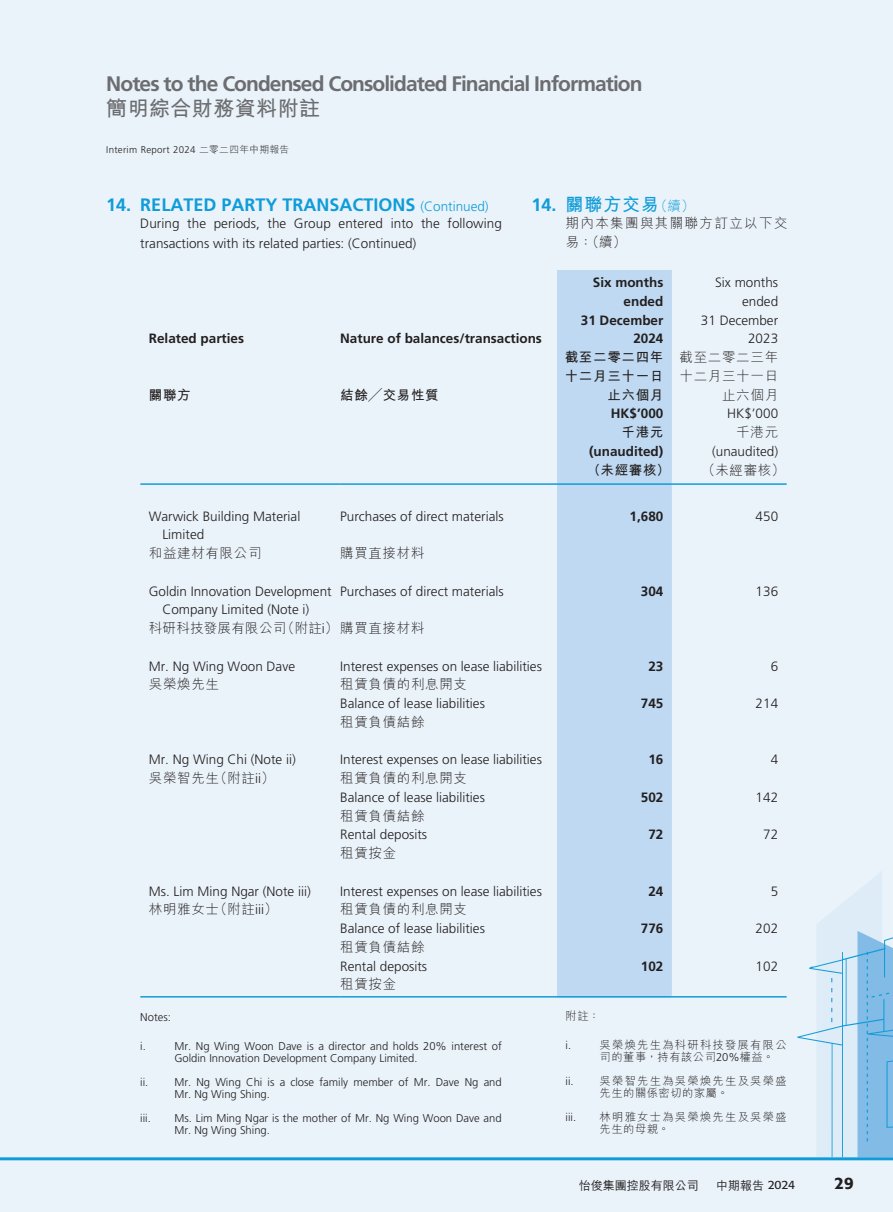
<style>
.page{position:relative;width:893px;height:1212px;background:#eaf3fa}
.page>*{position:absolute;margin:0;border:0;box-sizing:border-box;transform-origin:0 0}
.t1{font:700 21px "Frutiger LT Std";letter-spacing:-.045em;color:#6c6d70}
.t2{font:700 21px "M Hei HK";letter-spacing:.02em;color:#6c6d70}
.t3{font:700 18px "Frutiger LT Std";color:#109cd9}
.t4{font:700 18px "M Hei HK";letter-spacing:.05em;color:#109cd9}
.t5{font:500 16.5px "Formata";color:#231f20}
.t6{font:300 13.5px/18.8px "Frutiger LT Std";color:#231f20}
.t7{font:300 13.5px/18.8px "M Hei HK";letter-spacing:.05em;color:#231f20;text-align:right}
.t8{font:700 13.5px/18.8px "Frutiger LT Std";color:#231f20;text-align:right}
.t9{font:700 13.5px/18.8px "M Hei HK";letter-spacing:.05em;color:#231f20;text-align:right}
.t10{font:300 13.5px "M Hei HK";letter-spacing:.02em;color:#231f20}
.t11{font:300 13.5px/19.5px "M Hei HK";letter-spacing:.105em;color:#231f20}
.t12{font:500 12px "M Hei HK";color:#231f20}
.t13{font:300 11.25px/12px "Frutiger LT Std";color:#231f20}
.t14{font:300 11.25px/12px "M Hei HK";letter-spacing:.115em;color:#231f20}
.t15{font:300 9.75px "Frutiger LT Std";letter-spacing:.03em;color:#231f20}
.s1{font-family:"M Hei HK"}
.s2{font-weight:300;font-size:13.5px}
.s3{font-family:"Frutiger LT Std"}
.s4{font-family:"Formata";font-weight:400}
</style>
<div class="page">
<svg style="left:797px;top:872px;width:96px;height:285px"></svg>
<hr style="left:0;top:1157px;width:893px;height:3px;background:#109cd9">
<div style="left:557px;top:270px;width:115px;height:726px;background:#bed9f1"></div>
<hr style="left:140px;top:483px;width:200px;height:2px;background:#109cd9">
<hr style="left:340px;top:483px;width:217px;height:2px;background:#109cd9">
<hr style="left:557px;top:483px;width:115px;height:2px;background:#109cd9">
<hr style="left:672px;top:483px;width:115px;height:2px;background:#109cd9">
<hr style="left:140px;top:996px;width:200px;height:1px;background:#109cd9">
<hr style="left:340px;top:996px;width:217px;height:1px;background:#109cd9">
<hr style="left:557px;top:996px;width:115px;height:1px;background:#109cd9">
<hr style="left:672px;top:996px;width:115px;height:1px;background:#109cd9">
<h1 class="t1" style="left:106px;top:71px;width:538px">Notes to the Condensed Consolidated Financial Information</h1>
<h1 class="t2" style="left:106px;top:93px;width:215px">簡明綜合財務資料附註</h1>
<p class="t15" style="left:106px;top:144px;width:184px">Interim Report 2024 <span class="s1">二零二四年中期報告</span></p>
<h2 class="t3" style="left:106px;top:194px;width:384px">14. RELATED PARTY TRANSACTIONS <span class="s2">(Continued)</span></h2>
<p class="t6" style="left:140px;top:213px;width:363px;line-height:20.4px">During the periods, the Group entered into the following transactions with its related parties: (Continued)</p>
<h2 class="t4" style="left:531px;top:191px;width:165px"><span class="s3">14.</span> 關聯方交易<span class="s2">（續）</span></h2>
<p class="t11" style="left:566px;top:213px;width:223px">期內本集團與其關聯方訂立以下交易：（續）</p>
<p class="t8" style="left:149px;top:329px;width:97px">Related parties</p>
<p class="t8" style="left:340px;top:329px;width:203px">Nature of balances/transactions</p>
<p class="t9" style="left:149px;top:384px;width:43px">關聯方</p>
<p class="t9" style="left:340px;top:384px;width:100px">結餘╱交易性質</p>
<p class="t6" style="left:162px;top:507px;width:139px;text-indent:-14px">Warwick Building Material<br>Limited</p>
<p class="t7" style="left:149px;top:543px;width:114px">和益建材有限公司</p>
<p class="t6" style="left:340px;top:507px;width:165px">Purchases of direct materials</p>
<p class="t7" style="left:340px;top:543px;width:86px">購買直接材料</p>
<p class="t8" style="left:581px;top:273px;width:84px">Six months ended<br>31 December<br>2024</p>
<p class="t6" style="left:701px;top:273px;width:79px;text-align:right">Six months ended<br>31 December<br>2023</p>
<p class="t9" style="left:565px;top:347px;width:100px">截至二零二四年十二月三十一日止六個月</p>
<p class="t7" style="left:680px;top:347px;width:100px">截至二零二三年十二月三十一日止六個月</p>
<p class="t8" style="left:611px;top:404px;width:54px">HK$’000</p>
<p class="t6" style="left:727px;top:404px;width:53px">HK$’000</p>
<p class="t9" style="left:621px;top:422px;width:43px">千港元</p>
<p class="t7" style="left:736px;top:422px;width:43px">千港元</p>
<p class="t8" style="left:589px;top:442px;width:76px">(unaudited)</p>
<p class="t6" style="left:712px;top:442px;width:68px">(unaudited)</p>
<p class="t9" style="left:587px;top:459px;width:85px">（未經審核）</p>
<p class="t7" style="left:702px;top:460px;width:85px">（未經審核）</p>
<p class="t8" style="left:630px;top:507px;width:35px">1,680</p>
<p class="t6" style="left:756px;top:507px;width:24px">450</p>
<p class="t6" style="left:340px;top:582px;width:165px">Purchases of direct materials</p>
<p class="t8" style="left:641px;top:582px;width:24px">304</p>
<p class="t6" style="left:756px;top:582px;width:24px">136</p>
<p class="t6" style="left:162px;top:582px;width:171px;text-indent:-14px">Goldin Innovation Development<br>Company Limited (Note i)</p>
<p class="t10" style="left:149px;top:619px;width:277px">科研科技發展有限公司（附註<span class="s3">i</span>）購買直接材料</p>
<p class="t6" style="left:149px;top:657px;width:148px">Mr. Ng Wing Woon Dave</p>
<p class="t7" style="left:149px;top:674px;width:72px">吳榮煥先生</p>
<p class="t6" style="left:340px;top:657px;width:203px">Interest expenses on lease liabilities</p>
<p class="t7" style="left:340px;top:674px;width:128px">租賃負債的利息開支</p>
<p class="t8" style="left:648px;top:657px;width:17px">23</p>
<p class="t6" style="left:771px;top:657px;width:9px">6</p>
<p class="t6" style="left:340px;top:694px;width:146px">Balance of lease liabilities</p>
<p class="t7" style="left:340px;top:712px;width:86px">租賃負債結餘</p>
<p class="t8" style="left:641px;top:694px;width:24px">745</p>
<p class="t6" style="left:756px;top:694px;width:24px">214</p>
<p class="t6" style="left:149px;top:750px;width:149px">Mr. Ng Wing Chi (Note ii)</p>
<p class="t7" style="left:149px;top:768px;width:127px">吳榮智先生（附註<span class="s3">ii</span>）</p>
<p class="t6" style="left:340px;top:750px;width:203px">Interest expenses on lease liabilities</p>
<p class="t7" style="left:340px;top:768px;width:128px">租賃負債的利息開支</p>
<p class="t8" style="left:648px;top:750px;width:17px">16</p>
<p class="t6" style="left:771px;top:750px;width:9px">4</p>
<p class="t6" style="left:340px;top:788px;width:146px">Balance of lease liabilities</p>
<p class="t7" style="left:340px;top:806px;width:86px">租賃負債結餘</p>
<p class="t8" style="left:641px;top:788px;width:24px">502</p>
<p class="t6" style="left:756px;top:788px;width:24px">142</p>
<p class="t6" style="left:340px;top:825px;width:89px">Rental deposits</p>
<p class="t7" style="left:340px;top:843px;width:58px">租賃按金</p>
<p class="t8" style="left:648px;top:825px;width:17px">72</p>
<p class="t6" style="left:763px;top:825px;width:17px">72</p>
<p class="t6" style="left:149px;top:882px;width:164px">Ms. Lim Ming Ngar (Note iii)</p>
<p class="t7" style="left:149px;top:899px;width:130px">林明雅女士（附註<span class="s3">iii</span>）</p>
<p class="t6" style="left:340px;top:882px;width:203px">Interest expenses on lease liabilities</p>
<p class="t7" style="left:340px;top:899px;width:128px">租賃負債的利息開支</p>
<p class="t8" style="left:648px;top:882px;width:17px">24</p>
<p class="t6" style="left:771px;top:882px;width:9px">5</p>
<p class="t6" style="left:340px;top:919px;width:146px">Balance of lease liabilities</p>
<p class="t7" style="left:340px;top:937px;width:86px">租賃負債結餘</p>
<p class="t8" style="left:641px;top:919px;width:24px">776</p>
<p class="t6" style="left:756px;top:919px;width:24px">202</p>
<p class="t6" style="left:340px;top:957px;width:89px">Rental deposits</p>
<p class="t7" style="left:340px;top:974px;width:58px">租賃按金</p>
<p class="t8" style="left:641px;top:957px;width:24px">102</p>
<p class="t6" style="left:756px;top:957px;width:24px">102</p>
<p class="t13" style="left:140px;top:1011px;width:32px">Notes:</p>
<p class="t13" style="left:140px;top:1040px;width:7px">i.</p>
<p class="t13" style="left:174px;top:1040px;width:329px">Mr. Ng Wing Woon Dave is a director and holds 20% interest of<br>Goldin Innovation Development Company Limited.</p>
<p class="t13" style="left:174px;top:1076px;width:329px;text-indent:-34px">ii. Mr. Ng Wing Chi is a close family member of Mr. Dave Ng and<br>Mr. Ng Wing Shing.</p>
<p class="t13" style="left:140px;top:1112px;width:12px">iii.</p>
<p class="t13" style="left:174px;top:1112px;width:329px">Ms. Lim Ming Ngar is the mother of Mr. Ng Wing Woon Dave and<br>Mr. Ng Wing Shing.</p>
<p class="t14" style="left:566px;top:1010px;width:36px">附註：</p>
<p class="t13" style="left:566px;top:1039px;width:7px">i.</p>
<p class="t14" style="left:600px;top:1038px;width:189px">吳榮煥先生為科研科技發展有限公司的董事，持有該公司<span class="s3">20%</span>權益。</p>
<p class="t14" style="left:600px;top:1074px;width:189px;text-indent:-34px"><span class="s3">ii.</span> 吳榮智先生為吳榮煥先生及吳榮盛先生的關係密切的家屬。</p>
<p class="t13" style="left:566px;top:1111px;width:12px">iii.</p>
<p class="t14" style="left:600px;top:1110px;width:189px">林明雅女士為吳榮煥先生及吳榮盛先生的母親。</p>
<p class="t12" style="left:579px;top:1176px;width:121px">怡俊集團控股有限公司</p>
<p class="t12" style="left:716px;top:1176px;width:81px">中期報告 <span class="s4">2024</span></p>
<p class="t5" style="left:834px;top:1173px;width:21px">29</p>
</div>
